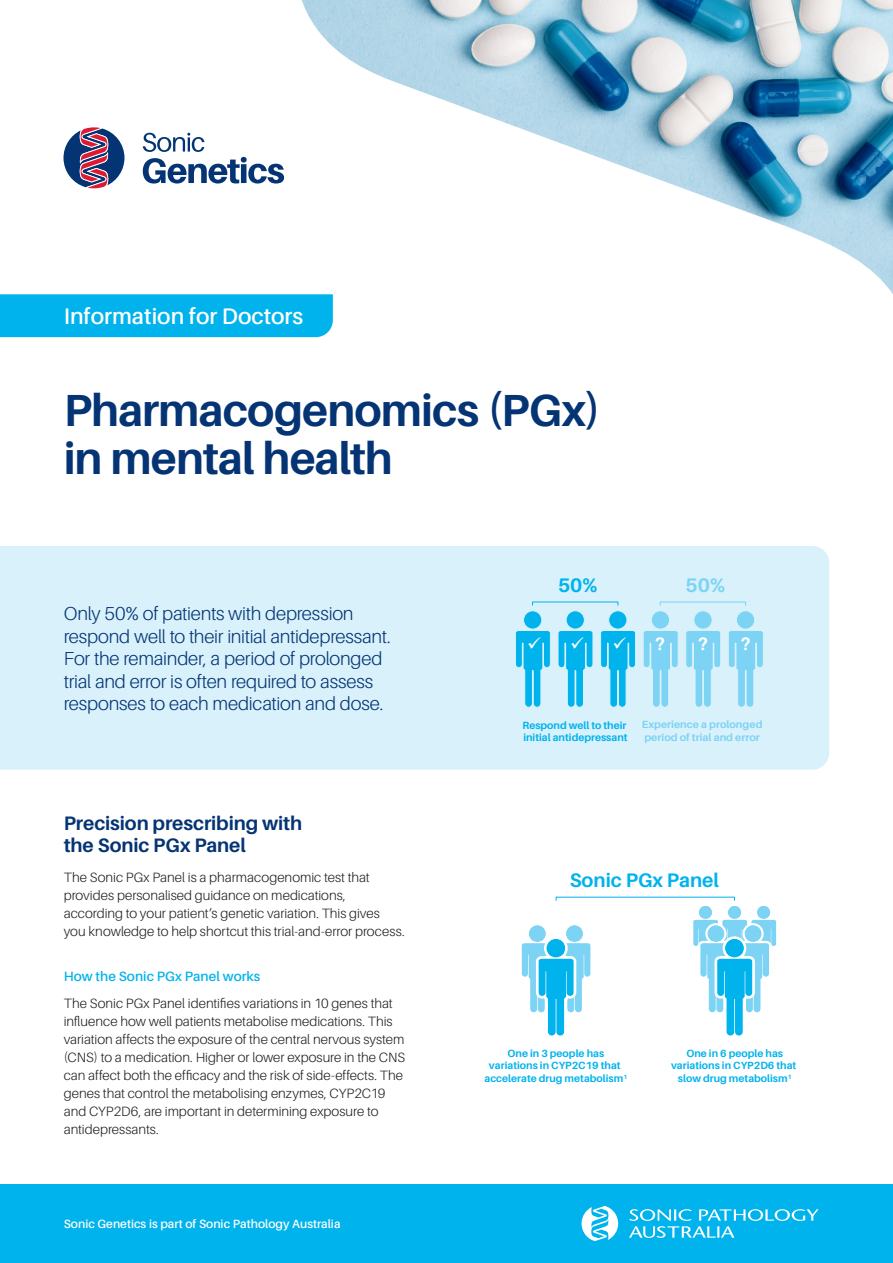
<style>
.page{position:relative;width:893px;height:1263px;background:#fff}
.page>*{position:absolute;margin:0;border:0;box-sizing:border-box;transform-origin:0 0}
.t1{font:700 45px "Aileron";letter-spacing:-.02em;color:#053474}
.t2{font:600 22.5px "Aileron";color:#fff}
.t3{font:700 19.65px "Aileron";color:#00b3ec}
.t4{font:700 19.65px "Aileron";color:#7cd3f4}
.Subheading{font:700 19.5px/22.5px "Aileron";letter-spacing:-.005em;color:#053474}
.Intro{font:300 18.75px/22.5px "Aileron";letter-spacing:-.01em;color:#053474}
.t5{font:700 18px "Aileron";color:#fff}
.Main_Body{font:300 13.5px/18px "Aileron";color:#231f20}
.Subeheading_2{font:600 13.5px "Aileron";letter-spacing:.005em;color:#00b3ec}
.t6{font:600 12px "Aileron";color:#fff}
.t7{font:700 10.5px/12.6px "Aileron";color:#00b3ec;text-align:center}
.t8{font:700 10.5px/12.6px "Aileron";color:#7cd3f4}
</style>
<div class="page">
<div style="left:0;top:546px;width:829px;height:224px;background:#d8f1fb"></div>
<div style="left:0;top:1184px;width:893px;height:79px;background:#00b3ec"></div>
<div style="left:0;top:294px;width:333px;height:43px;background:#00b3ec"></div>
<div style="left:523px;top:611px;width:19px;height:18px;background:#00b3ec;border-radius:50%"></div>
<div style="left:523px;top:610px;width:19px;height:19px;border:1px solid #d8f1fb;border-radius:50%"></div>
<div style="left:566px;top:611px;width:18px;height:18px;background:#00b3ec;border-radius:50%"></div>
<div style="left:566px;top:610px;width:19px;height:19px;border:1px solid #d8f1fb;border-radius:50%"></div>
<div style="left:609px;top:611px;width:18px;height:18px;background:#00b3ec;border-radius:50%"></div>
<div style="left:608px;top:610px;width:19px;height:19px;border:1px solid #d8f1fb;border-radius:50%"></div>
<svg style="left:600px;top:630px;width:36px;height:78px;background:#57ccf2"></svg>
<div style="left:651px;top:611px;width:19px;height:18px;background:#7cd3f4;border-radius:50%"></div>
<div style="left:651px;top:610px;width:19px;height:19px;border:1px solid #d8f1fb;border-radius:50%"></div>
<svg style="left:643px;top:630px;width:36px;height:78px;background:#a1dff6"></svg>
<div style="left:694px;top:611px;width:18px;height:18px;background:#7cd3f4;border-radius:50%"></div>
<div style="left:694px;top:610px;width:18px;height:19px;border:1px solid #d8f1fb;border-radius:50%"></div>
<svg style="left:685px;top:630px;width:36px;height:78px;background:#a1dff6"></svg>
<div style="left:736px;top:611px;width:19px;height:18px;background:#7cd3f4;border-radius:50%"></div>
<div style="left:736px;top:610px;width:19px;height:19px;border:1px solid #d8f1fb;border-radius:50%"></div>
<svg style="left:728px;top:630px;width:36px;height:78px;background:#a1dff6"></svg>
<div style="left:660px;top:602px;width:86px;height:3px;border:1px solid #7cd3f4"></div>
<svg style="left:521px;top:925px;width:70px;height:111px"></svg>
<div style="left:547px;top:939px;width:18px;height:18px;background:#00b3ec;border-radius:50%"></div>
<svg style="left:693px;top:906px;width:84px;height:130px"></svg>
<div style="left:725px;top:939px;width:19px;height:18px;background:#00b3ec;border-radius:50%"></div>
<img style="left:302px;top:0;width:591px;height:294px">
<svg style="left:143px;top:133px;width:141px;height:51px"></svg>
<svg style="left:63px;top:127px;width:61px;height:61px"></svg>
<svg style="left:582px;top:1206px;width:236px;height:35px"></svg>
<svg style="left:515px;top:630px;width:78px;height:78px;background:#61cef2"></svg>
<p class="t2" style="left:64px;top:304px;width:241px">Information for Doctors</p>
<p class="t1" style="left:64px;top:385px;width:539px">Pharmacogenomics (PGx)</p>
<p class="t1" style="left:64px;top:433px;width:331px">in mental health</p>
<p class="Intro" style="left:64px;top:602px;width:328px">Only 50% of patients with depression respond well to their initial antidepressant.<br>For the remainder, a period of prolonged trial and error is often required to assess responses to each medication and dose.</p>
<p class="Subheading" style="left:64px;top:812px;width:240px">Precision prescribing with the Sonic PGx Panel</p>
<p class="Main_Body" style="left:64px;top:868px;width:342px">The Sonic PGx Panel is a pharmacogenomic test that provides personalised guidance on medications, according to your patient’s genetic variation. This gives you knowledge to help shortcut this trial-and-error process.</p>
<p class="Subeheading_2" style="left:64px;top:969px;width:198px">How the Sonic PGx Panel works</p>
<p class="Main_Body" style="left:64px;top:994px;width:343px">The Sonic PGx Panel identifies variations in 10 genes that influence how well patients metabolise medications. This variation affects the exposure of the central nervous system (CNS) to a medication. Higher or lower exposure in the CNS can affect both the efficacy and the risk of side-effects. The genes that control the metabolising enzymes, CYP2C19 and CYP2D6, are important in determining exposure to antidepressants.</p>
<p class="t6" style="left:64px;top:1217px;width:278px">Sonic Genetics is part of Sonic Pathology Australia</p>
<p class="t3" style="left:558px;top:574px;width:41px">50%</p>
<p class="t4" style="left:686px;top:574px;width:41px">50%</p>
<p class="t5" style="left:613px;top:633px;width:54px">✓ ?</p>
<p class="t5" style="left:698px;top:633px;width:11px">?</p>
<p class="t5" style="left:741px;top:633px;width:11px">?</p>
<p class="t7" style="left:522px;top:719px;width:107px;text-align:left">Respond well to their initial antidepressant</p>
<p class="t8" style="left:642px;top:718px;width:122px">Experience a prolonged period of trial and error</p>
<p class="t3" style="left:570px;top:869px;width:151px">Sonic PGx Panel</p>
<p class="t7" style="left:485px;top:1047px;width:144px">One in 3 people has variations in CYP2C19 that accelerate drug metabolism<sup>1</sup></p>
<p class="t7" style="left:671px;top:1047px;width:127px">One in 6 people has variations in CYP2D6 that slow drug metabolism<sup>1</sup></p>
</div>
